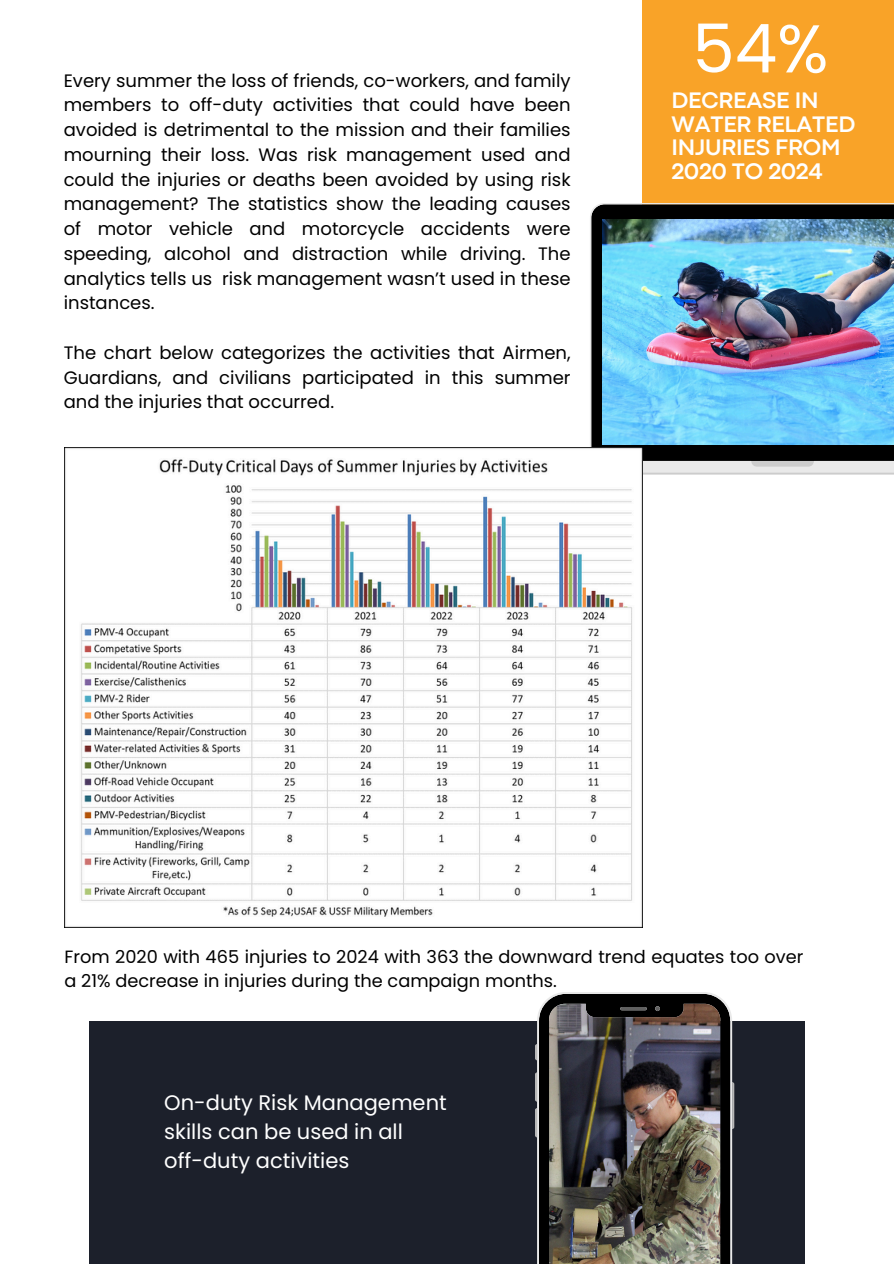
<style>
.page{position:relative;width:894px;height:1264px;background:#fff}
.page>*{position:absolute;margin:0;border:0;box-sizing:border-box;transform-origin:0 0}
.t1{font:67.5px "Poppins";color:#fff}
.t2{font:700 23.4px/23.7px "Codec Pro";letter-spacing:-.01em;color:#fff}
.t3{font:21px/29.2px "Poppins";color:#fff}
.t4{font:18px/24.8px "Poppins";color:#000;text-align:justify}
.t5{font:17.7px/24.3px "Poppins";color:#000}
</style>
<div class="page">
<div style="left:641px;top:0;width:252px;height:292px;background:#f9a328"></div>
<svg style="left:545px;top:203px;width:348px;height:258px"></svg>
<svg style="left:642px;top:461px;width:251px;height:13px;background:#e2e2e2"></svg>
<img style="left:602px;top:219px;width:291px;height:225px">
<div style="left:89px;top:1020px;width:715px;height:243px;background:#1c202b"></div>
<svg style="left:535px;top:1044px;width:2px;height:16px"></svg>
<svg style="left:535px;top:1072px;width:2px;height:29px"></svg>
<svg style="left:535px;top:1108px;width:2px;height:29px"></svg>
<svg style="left:732px;top:1082px;width:2px;height:47px"></svg>
<img style="left:537px;top:992px;width:195px;height:271px">
<img style="left:64px;top:448px;width:578px;height:479px">
<p class="t4" style="left:64px;top:68px;width:508px">Every summer the loss of friends, co-workers, and family members to off-duty activities that could have been avoided is detrimental to the mission and their families mourning their loss. Was risk management used and could the injuries or deaths been avoided by using risk management? The statistics show the leading causes of motor vehicle and motorcycle accidents were speeding, alcohol and distraction while driving. The analytics tells us risk management wasn’t used in these instances.</p>
<p class="t4" style="left:64px;top:340px;width:508px">The chart below categorizes the activities that Airmen, Guardians, and civilians participated in this summer and the injuries that occurred.</p>
<p class="t1" style="left:692px;top:2px;width:138px">54%</p>
<p class="t2" style="left:671px;top:90px;width:185px">DECREASE IN<br>WATER RELATED<br>INJURIES FROM<br>2020 TO 2024</p>
<p class="t5" style="left:64px;top:944px;width:740px">From 2020 with 465 injuries to 2024 with 363 the downward trend equates too over a 21% decrease in injuries during the campaign months.</p>
<h3 class="t3" style="left:164px;top:1087px;width:284px">On-duty Risk Management skills can be used in all off-duty activities</h3>
</div>
